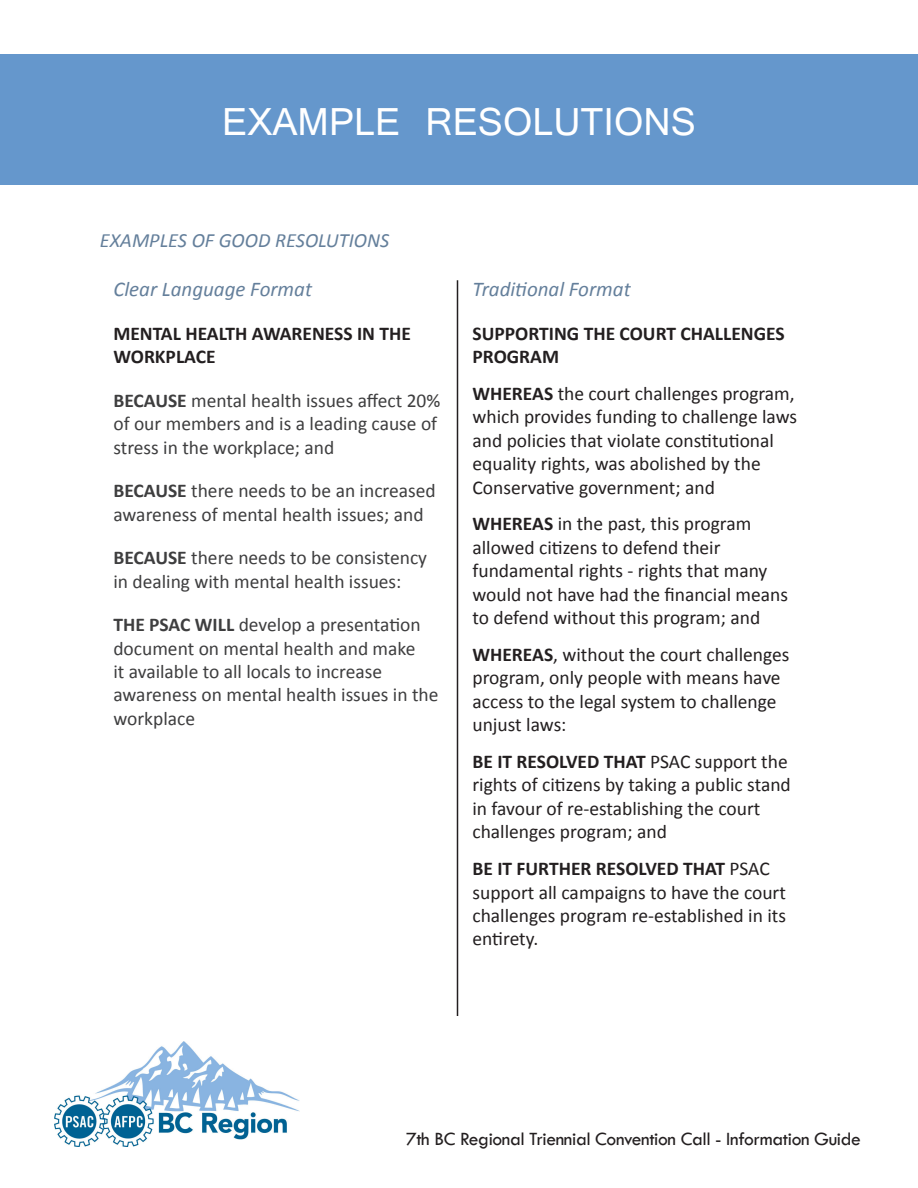
<style>
.page{position:relative;width:918px;height:1188px;background:#fff}
.page>*{position:absolute;margin:0;border:0;box-sizing:border-box;transform-origin:0 0}
.t1{font:42px "Vrinda";color:#fff}
.t2{font:italic 21px "Calibri";color:#647f9b}
.t3{font:italic 20.25px "Calibri";color:#647f9b}
.t4{font:19.5px/23.4px "Calibri";color:#231f20}
.t5{font:19.5px/23.4px "Calibri";color:#3e3e3f}
.t6{font:700 19.5px/23.4px "Calibri";color:#231f20}
.t7{font:19.5px "Tw Cen";letter-spacing:-.02em;color:#231f20}
.s1{font-weight:700}
</style>
<div class="page">
<img style="left:55px;top:1042px;width:244px;height:105px">
<div style="left:0;top:54px;width:918px;height:131px;background:#6597cc"></div>
<hr style="left:457px;top:280px;width:1px;height:736px;background:#231f20">
<p class="t1" style="left:222px;top:94px;width:475px">EXAMPLE RESOLUTIONS</p>
<p class="t3" style="left:100px;top:227px;width:291px">EXAMPLES OF GOOD RESOLUTIONS</p>
<p class="t2" style="left:113px;top:275px;width:200px">Clear Language Format</p>
<p class="t6" style="left:113px;top:321px;width:299px">MENTAL HEALTH AWARENESS IN THE<br>WORKPLACE</p>
<p class="t5" style="left:113px;top:389px;width:329px"><span class="s1">BECAUSE</span> mental health issues affect 20% of our members and is a leading cause of stress in the workplace; and</p>
<p class="t5" style="left:113px;top:479px;width:324px"><span class="s1">BECAUSE</span> there needs to be an increased awareness of mental health issues; and</p>
<p class="t5" style="left:113px;top:546px;width:315px"><span class="s1">BECAUSE</span> there needs to be consistency in dealing with mental health issues:</p>
<p class="t5" style="left:113px;top:613px;width:327px"><span class="s1">THE PSAC WILL</span> develop a presentation document on mental health and make<br>it available to all locals to increase awareness on mental health issues in the workplace</p>
<p class="t2" style="left:472px;top:275px;width:160px">Traditional Format</p>
<p class="t6" style="left:472px;top:321px;width:314px">SUPPORTING THE COURT CHALLENGES<br>PROGRAM</p>
<p class="t4" style="left:472px;top:382px;width:326px"><span class="s1">WHEREAS</span> the court challenges program, which provides funding to challenge laws and policies that violate constitutional equality rights, was abolished by the Conservative government; and</p>
<p class="t4" style="left:472px;top:512px;width:317px"><span class="s1">WHEREAS</span> in the past, this program allowed citizens to defend their fundamental rights - rights that many would not have had the financial means to defend without this program; and</p>
<p class="t4" style="left:472px;top:643px;width:319px"><span class="s1">WHEREAS</span>, without the court challenges program, only people with means have access to the legal system to challenge unjust laws:</p>
<p class="t4" style="left:472px;top:750px;width:320px"><span class="s1">BE IT RESOLVED THAT</span> PSAC support the rights of citizens by taking a public stand in favour of re-establishing the court challenges program; and</p>
<p class="t4" style="left:472px;top:857px;width:315px"><span class="s1">BE IT FURTHER RESOLVED THAT</span> PSAC support all campaigns to have the court challenges program re-established in its entirety.</p>
<p class="t7" style="left:406px;top:1127px;width:456px">7th BC Regional Triennial Convention Call - Information Guide</p>
</div>
